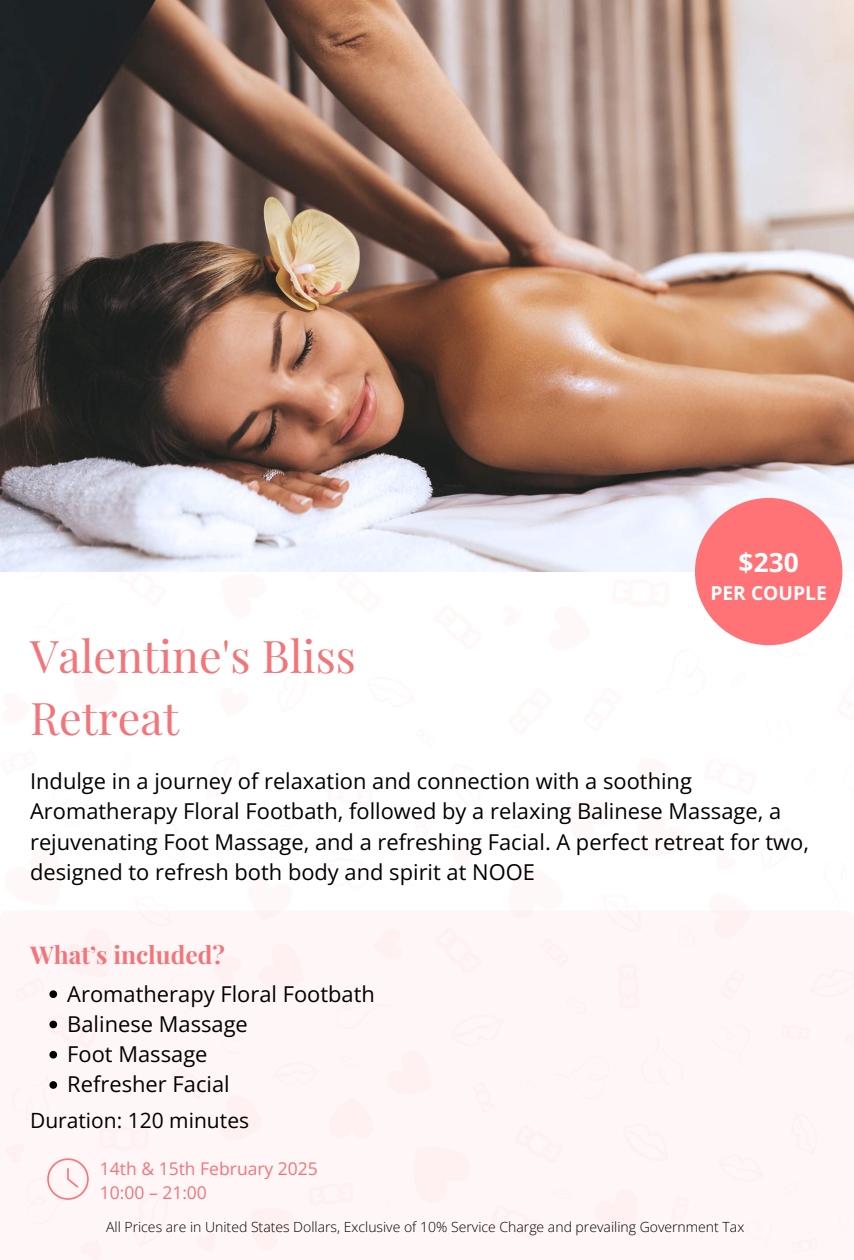
<style>
.page{position:relative;width:854px;height:1260px;background:#fff}
.page>*{position:absolute;margin:0;border:0;box-sizing:border-box;transform-origin:0 0}
.t1{font:44.89px/62.3px "Playfair Display";color:#f27579}
.t2{font:700 26.25px "Open Sans";color:#fff}
.t3{font:700 24.5px "Playfair Display";color:#f27579}
.t4{font:21.88px/30.2px "Open Sans";color:#000}
.t5{font:21px "Open Sans";color:#000}
.t6{font:700 19.25px "Open Sans";color:#fff}
.t7{font:17.5px/24.3px "Open Sans";color:#f27579}
.t8{font:300 14px "Open Sans";color:#000}
</style>
<div class="page">
<svg style="left:14px;top:571px;width:30px;height:1px"></svg>
<svg style="left:833px;top:571px;width:10px;height:34px"></svg>
<svg style="left:776px;top:630px;width:36px;height:15px"></svg>
<svg style="left:118px;top:571px;width:49px;height:1px"></svg>
<svg style="left:337px;top:571px;width:44px;height:1px"></svg>
<svg style="left:299px;top:571px;width:20px;height:1px"></svg>
<img style="left:0;top:0;width:853px;height:571px">
<div style="left:694px;top:498px;width:147px;height:147px;background:#ff7276;border-radius:50%"></div>
<div style="left:0;top:910px;width:853px;height:350px;background:#fff6f7"></div>
<svg style="left:47px;top:1158px;width:41px;height:42px"></svg>
<svg style="left:49px;top:990px;width:9px;height:8px"></svg>
<svg style="left:49px;top:1020px;width:9px;height:39px"></svg>
<svg style="left:49px;top:1081px;width:8px;height:8px"></svg>
<h1 class="t1" style="left:30px;top:621px;width:327px">Valentine's Bliss<br>Retreat</h1>
<p class="t2" style="left:738px;top:544px;width:62px">$230</p>
<p class="t6" style="left:710px;top:579px;width:118px">PER COUPLE</p>
<p class="t4" style="left:30px;top:766px;width:780px">Indulge in a journey of relaxation and connection with a soothing Aromatherapy Floral Footbath, followed by a relaxing Balinese Massage, a rejuvenating Foot Massage, and a refreshing Facial. A perfect retreat for two, designed to refresh both body and spirit at NOOE</p>
<p class="t3" style="left:30px;top:935px;width:196px">What’s included?</p>
<p class="t4" style="left:67px;top:978px;width:309px">Aromatherapy Floral Footbath<br>Balinese Massage<br>Foot Massage<br>Refresher Facial</p>
<p class="t5" style="left:30px;top:1106px;width:220px">Duration: 120 minutes</p>
<p class="t7" style="left:100px;top:1156px;width:219px">14th &amp; 15th February 2025<br>10:00 – 21:00</p>
<p class="t8" style="left:106px;top:1218px;width:639px">All Prices are in United States Dollars, Exclusive of 10% Service Charge and prevailing Government Tax</p>
</div>
